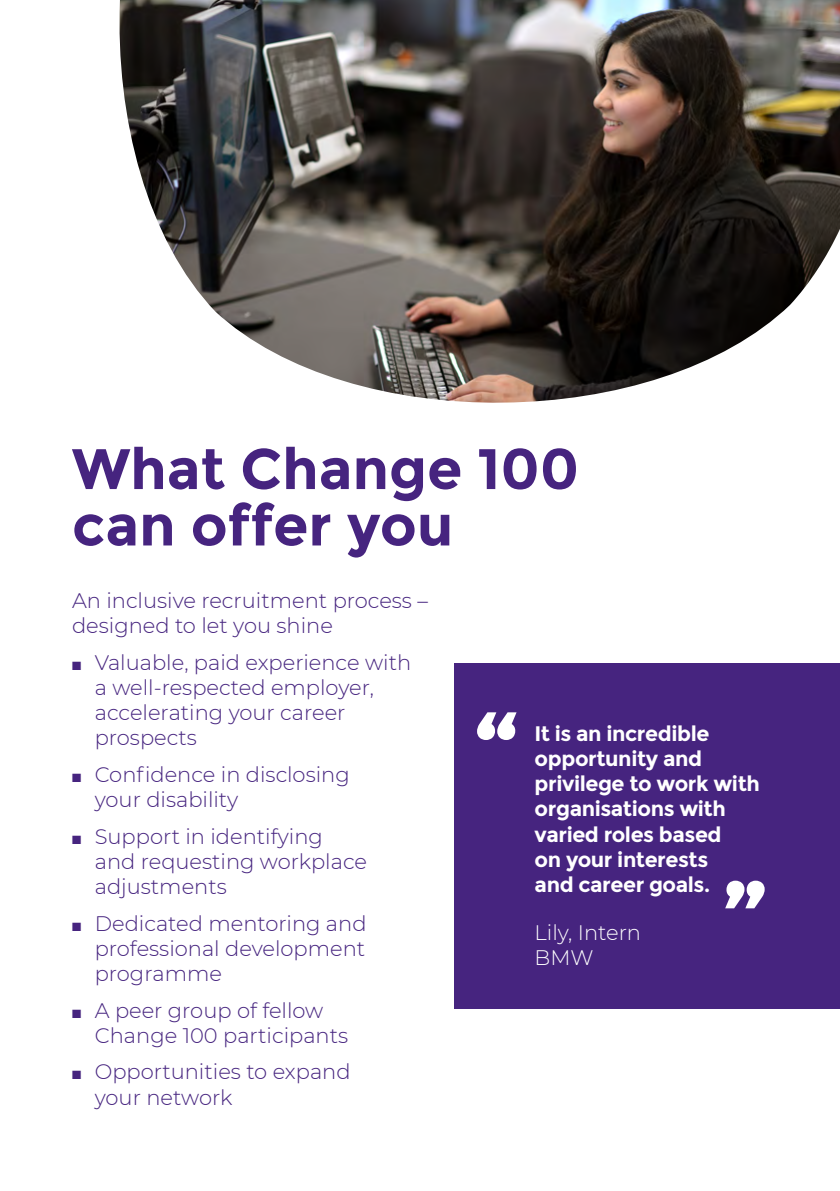
<style>
.page{position:relative;width:840px;height:1191px;background:#fff}
.page>*{position:absolute;margin:0;border:0;box-sizing:border-box;transform-origin:0 0}
.t1{font:700 109px "Montserrat";color:#fff}
.Sub_heads{font:700 57px/56.4px "Montserrat";color:#46247f}
.Bullet{font:300 21px/25.2px "Montserrat";color:#46247f}
.Pullquote{font:700 21px/25.2px "Montserrat";letter-spacing:-.02em;color:#fff}
.Body_copy{font:300 21px/25.2px "Montserrat";color:#46247f}
.Pullquote_credit{font:300 21px "Montserrat";color:#fff}
</style>
<div class="page">
<img style="left:119px;top:0;width:720px;height:403px">
<div style="left:454px;top:663px;width:385px;height:346px;background:#46247f"></div>
<h3 class="Sub_heads" style="left:72px;top:441px;width:508px">What Change 100 can offer you</h3>
<p class="Body_copy" style="left:72px;top:587px;width:357px">An inclusive recruitment process – designed to let you shine</p>
<p class="Bullet" style="left:95px;top:649px;width:318px;text-indent:-23px">■ Valuable, paid experience with a well-respected employer, accelerating your career prospects</p>
<p class="Bullet" style="left:95px;top:761px;width:256px;text-indent:-23px">■ Confidence in disclosing your disability</p>
<p class="Bullet" style="left:95px;top:823px;width:273px;text-indent:-23px">■ Support in identifying and requesting workplace adjustments</p>
<p class="Bullet" style="left:95px;top:910px;width:273px;text-align:justify;text-indent:-23px">■ Dedicated mentoring and professional development programme</p>
<p class="Bullet" style="left:95px;top:997px;width:255px;text-indent:-23px">■ A peer group of fellow<br>Change 100 participants</p>
<p class="Bullet" style="left:95px;top:1058px;width:257px;text-indent:-23px">■ Opportunities to expand your network</p>
<h1 class="t1" style="left:473px;top:685px;width:48px">“</h1>
<p class="Pullquote" style="left:534px;top:721px;width:227px">It is an incredible opportunity and privilege to work with organisations with varied roles based<br>on your interests<br>and career goals.</p>
<p class="Pullquote_credit" style="left:534px;top:918px;width:108px">Lily, Intern</p>
<p class="Pullquote_credit" style="left:534px;top:943px;width:60px">BMW</p>
<h1 class="t1" style="left:721px;top:853px;width:48px">”</h1>
</div>
